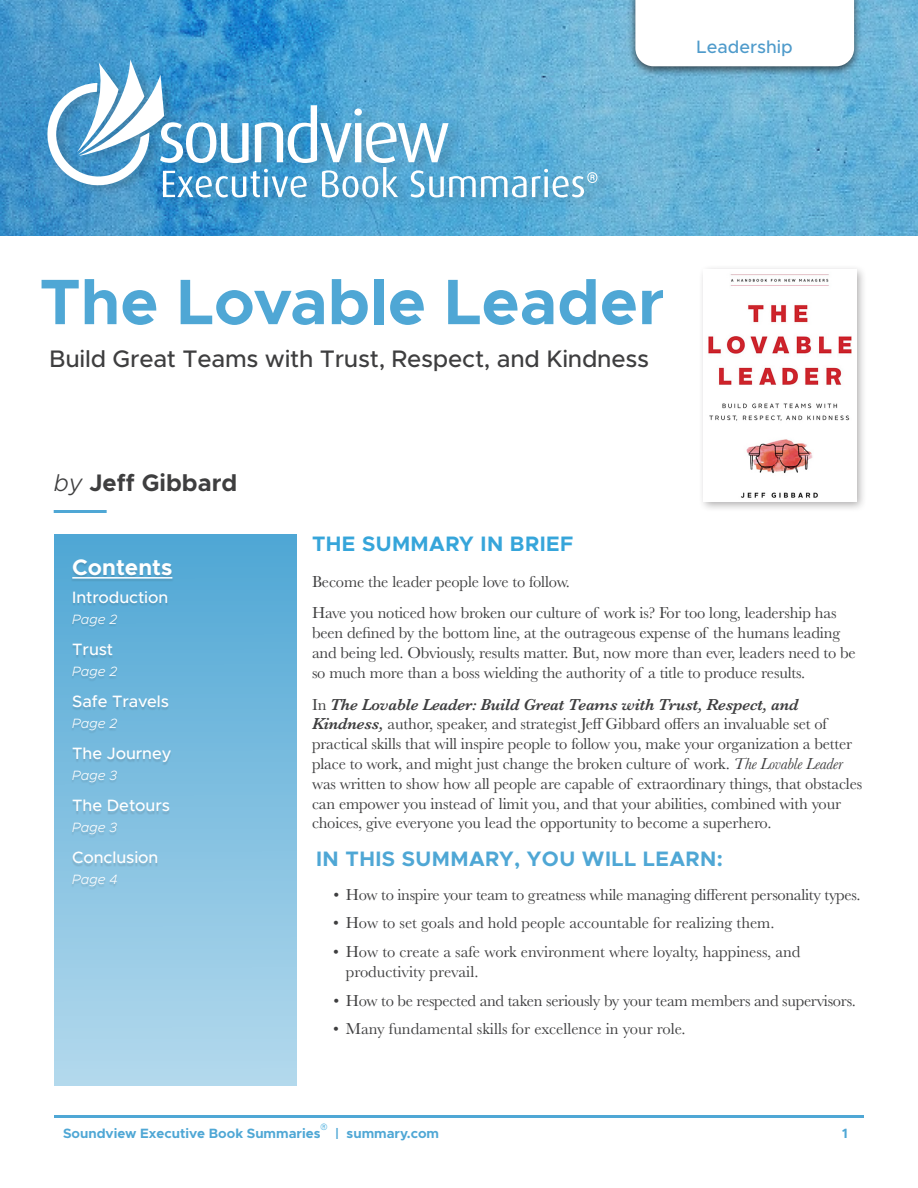
<style>
.page{position:relative;width:918px;height:1188px;background:#fff}
.page>*{position:absolute;margin:0;border:0;box-sizing:border-box;transform-origin:0 0}
.Headline_Book_Title{font:700 64.5px "Metropolis";color:#4fa7d5}
.Subhead_Book_Title{font:500 24px "Metropolis";letter-spacing:-.01em;color:#3e3e3f}
.Author_Name{font:700 24px "Metropolis";color:#3e3e3f}
.t1{font:700 22.5px "Metropolis";color:#fff}
.Body_Copy{font:700 21px "Metropolis";letter-spacing:.02em;color:#4fa7d5}
.Title__Summary_In_Br{font:700 21px "Metropolis";letter-spacing:.02em;color:#36a5da}
.Competency{font:500 18px "Metropolis";color:#4f9bcb}
.Body_Copy-2{font:16.5px/19.8px "Baskerville";letter-spacing:-.01em;color:#3e3e3f}
.Contents_Title{font:500 16.5px "Metropolis";letter-spacing:-.005em;color:#fff}
.t2{font:700 13.5px "Metropolis";color:#4fa7d5}
.Contents_Pages{font:italic 300 13.5px "Metropolis";color:#fff}
.t3{font:300 condensed 8.7px "Univers LT Std";color:#36a5da}
.s1{font-weight:300;font-style:italic}
.s2{font-weight:600;font-style:italic}
.s3{font-style:italic}
</style>
<div class="page">
<img style="left:0;top:0;width:918px;height:236px">
<div style="left:47px;top:57px;width:566px;height:153px;background:#231f20;opacity:.2"></div>
<svg style="left:45px;top:59px;width:552px;height:139px;background:#6bb0d7"></svg>
<hr style="left:54px;top:1115px;width:810px;height:3px;background:#4fa7d5">
<div style="left:54px;top:534px;width:243px;height:551px;background:linear-gradient(to bottom,#4ea7d4,#b3d9ed)"></div>
<div style="left:71px;top:561px;width:103px;height:330px;background:#231f20;opacity:.14"></div>
<hr style="left:72px;top:577px;width:100px;height:2px;background:#fff">
<hr style="left:54px;top:510px;width:53px;height:3px;background:#4fa7d5">
<div style="left:627px;top:0;width:235px;height:78px;background:#231f20;opacity:.75"></div>
<svg style="left:635px;top:0;width:219px;height:66px"></svg>
<div style="left:698px;top:264px;width:169px;height:248px;background:#231f20;opacity:.36"></div>
<img style="left:703px;top:269px;width:153px;height:232px">
<p class="Competency" style="left:697px;top:36px;width:98px">Leadership</p>
<p class="Headline_Book_Title" style="left:39px;top:261px;width:626px">The Lovable Leader</p>
<p class="Subhead_Book_Title" style="left:49px;top:343px;width:601px">Build Great Teams with Trust, Respect, and Kindness</p>
<p class="Author_Name" style="left:54px;top:468px;width:185px"><span class="s1">by</span> Jeff Gibbard</p>
<p class="t1" style="left:72px;top:553px;width:102px">Contents</p>
<p class="Contents_Title" style="left:72px;top:587px;width:98px">Introduction</p>
<p class="Contents_Pages" style="left:72px;top:611px;width:46px">Page 2</p>
<p class="Contents_Title" style="left:72px;top:639px;width:42px">Trust</p>
<p class="Contents_Pages" style="left:72px;top:663px;width:46px">Page 2</p>
<p class="Contents_Title" style="left:72px;top:691px;width:98px">Safe Travels</p>
<p class="Contents_Pages" style="left:72px;top:715px;width:46px">Page 2</p>
<p class="Contents_Title" style="left:72px;top:743px;width:101px">The Journey</p>
<p class="Contents_Pages" style="left:72px;top:767px;width:46px">Page 3</p>
<p class="Contents_Title" style="left:72px;top:795px;width:99px">The Detours</p>
<p class="Contents_Pages" style="left:72px;top:819px;width:46px">Page 3</p>
<p class="Contents_Title" style="left:72px;top:847px;width:88px">Conclusion</p>
<p class="Contents_Pages" style="left:72px;top:871px;width:47px">Page 4</p>
<p class="Title__Summary_In_Br" style="left:312px;top:530px;width:263px">THE SUMMARY IN BRIEF</p>
<p class="Body_Copy-2" style="left:312px;top:572px;width:259px">Become the leader people love to follow.</p>
<p class="Body_Copy-2" style="left:312px;top:604px;width:545px">Have you noticed how broken our culture of work is? For too long, leadership has been defined by the bottom line, at the outrageous expense of the humans leading and being led. Obviously, results matter. But, now more than ever, leaders need to be so much more than a boss wielding the authority of a title to produce results.</p>
<p class="Body_Copy-2" style="left:312px;top:695px;width:552px">In <span class="s2">The Lovable Leader: Build Great Teams with Trust, Respect, and Kindness,</span> author, speaker, and strategist Jeff Gibbard offers an invaluable set of practical skills that will inspire people to follow you, make your organization a better place to work, and might just change the broken culture of work. <span class="s3">The Lovable Leader </span>was written to show how all people are capable of extraordinary things, that obstacles can empower you instead of limit you, and that your abilities, combined with your choices, give everyone you lead the opportunity to become a superhero.</p>
<p class="Body_Copy" style="left:316px;top:845px;width:408px">IN THIS SUMMARY, YOU WILL LEARN:</p>
<p class="Body_Copy-2" style="left:333px;top:885px;width:529px">• How to inspire your team to greatness while managing different personality types.</p>
<p class="Body_Copy-2" style="left:333px;top:913px;width:443px">• How to set goals and hold people accountable for realizing them.</p>
<p class="Body_Copy-2" style="left:346px;top:942px;width:456px;text-indent:-13px">• How to create a safe work environment where loyalty, happiness, and productivity prevail.</p>
<p class="Body_Copy-2" style="left:333px;top:991px;width:524px">• How to be respected and taken seriously by your team members and supervisors.</p>
<p class="Body_Copy-2" style="left:333px;top:1019px;width:354px">• Many fundamental skills for excellence in your role.</p>
<p class="t3" style="left:321px;top:1121px;width:8px">®</p>
<p class="t2" style="left:63px;top:1124px;width:259px">Soundview Executive Book Summaries</p>
<p class="t2" style="left:842px;top:1124px;width:7px">1</p>
<p class="t2" style="left:335px;top:1124px;width:106px">| summary.com</p>
</div>
